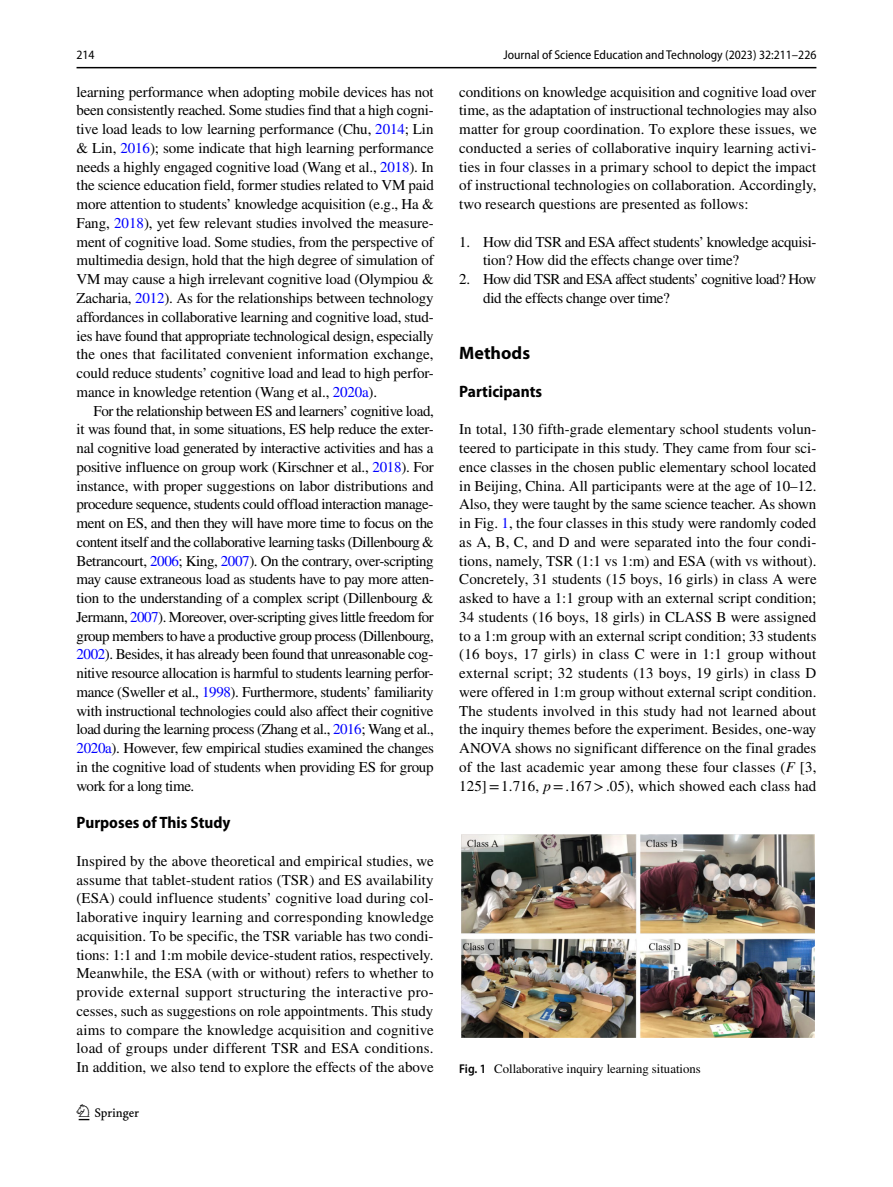
<style>
.page{position:relative;width:893px;height:1187px;background:#fff}
.page>*{position:absolute;margin:0;border:0;box-sizing:border-box;transform-origin:0 0}
.t1{font:22.5px "Springnew Regular 2";color:#000}
.t2{font:700 18px "Myriad Pro";color:#000}
.t3{font:700 semi-condensed 16.5px "Myriad Pro";color:#000}
.t4{font:15px/18.8px "STIX";letter-spacing:-.01em;color:#000;text-align:justify}
.t5{font:15px/18.8px "STIX";letter-spacing:-.03em;color:#000}
.t6{font:semi-condensed 12.75px "Myriad Pro";color:#000}
.t7{font:12.75px "STIX";color:#000}
.s1{color:#00f}
.s2{font-style:italic}
.s3{font-family:"Myriad Pro";font-weight:600;font-stretch:semi-condensed}
</style>
<div class="page">
<hr style="left:77px;top:67px;width:739px;height:1px;background:#000">
<img style="left:462px;top:834px;width:352px;height:203px">
<p class="t6" style="left:77px;top:48px;width:20px">214</p>
<p class="t6" style="left:503px;top:48px;width:314px">Journal of Science Education and Technology (2023) 32:211–226</p>
<p class="t4" style="left:77px;top:83px;width:359px">learning performance when adopting mobile devices has not been consistently reached. Some studies find that a high cogni&shy;tive load leads to low learning performance (Chu, <span class="s1">2014</span>; Lin &amp; Lin, <span class="s1">2016</span>); some indicate that high learning performance needs a highly engaged cognitive load (Wang et al., <span class="s1">2018</span>). In the science education field, former studies related to VM paid more attention to students’ knowledge acquisition (e.g., Ha &amp; Fang, <span class="s1">2018</span>), yet few relevant studies involved the measure&shy;ment of cognitive load. Some studies, from the perspective of multimedia design, hold that the high degree of simulation of VM may cause a high irrelevant cognitive load (Olympiou &amp; Zacharia, <span class="s1">2012</span>). As for the relationships between technology affordances in collaborative learning and cognitive load, stud&shy;ies have found that appropriate technological design, especially the ones that facilitated convenient information exchange, could reduce students’ cognitive load and lead to high perfor&shy;mance in knowledge retention (Wang et al., <span class="s1">2020a</span>).</p>
<p class="t4" style="left:77px;top:402px;width:359px;text-indent:17px">For the relationship between ES and learners’ cognitive load, it was found that, in some situations, ES help reduce the exter&shy;nal cognitive load generated by interactive activities and has a positive influence on group work (Kirschner et al., <span class="s1">2018</span>). For instance, with proper suggestions on labor distributions and procedure sequence, students could offload interaction manage&shy;ment on ES, and then they will have more time to focus on the content itself and the collaborative learning tasks (Dillenbourg &amp; Betrancourt, <span class="s1">2006</span>; King, <span class="s1">2007</span>). On the contrary, over-scripting may cause extraneous load as students have to pay more atten&shy;tion to the understanding of a complex script (Dillenbourg &amp; Jermann, <span class="s1">2007</span>). Moreover, over-scripting gives little freedom for group members to have a productive group process (Dillenbourg, <span class="s1">2002</span>). Besides, it has already been found that unreasonable cog&shy;nitive resource allocation is harmful to students learning perfor&shy;mance (Sweller et al., <span class="s1">1998</span>). Furthermore, students’ familiarity with instructional technologies could also affect their cognitive load during the learning process (Zhang et al., <span class="s1">2016</span>; Wang et al., <span class="s1">2020a</span>). However, few empirical studies examined the changes in the cognitive load of students when providing ES for group work for a long time.</p>
<p class="t3" style="left:77px;top:813px;width:156px">Purposes of This Study</p>
<p class="t4" style="left:77px;top:852px;width:359px">Inspired by the above theoretical and empirical studies, we assume that tablet-student ratios (TSR) and ES availability (ESA) could influence students’ cognitive load during col&shy;laborative inquiry learning and corresponding knowledge acquisition. To be specific, the TSR variable has two condi&shy;tions: 1:1 and 1:m mobile device-student ratios, respectively.<br>Meanwhile, the ESA (with or without) refers to whether to provide external support structuring the interactive pro&shy;cesses, such as suggestions on role appointments. This study aims to compare the knowledge acquisition and cognitive load of groups under different TSR and ESA conditions.<br>In addition, we also tend to explore the effects of the above</p>
<h1 class="t1" style="left:79px;top:1104px;width:62px">1 3</h1>
<p class="t4" style="left:459px;top:83px;width:359px">conditions on knowledge acquisition and cognitive load over time, as the adaptation of instructional technologies may also matter for group coordination. To explore these issues, we conducted a series of collaborative inquiry learning activi&shy;ties in four classes in a primary school to depict the impact of instructional technologies on collaboration. Accordingly, two research questions are presented as follows:</p>
<p class="t4" style="left:483px;top:233px;width:335px;text-indent:-24px">1. How did TSR and ESA affect students’ knowledge acquisi&shy;tion? How did the effects change over time?</p>
<p class="t5" style="left:483px;top:271px;width:334px;text-indent:-24px">2. How did TSR and ESA affect students’ cognitive load? How did the effects change over time?</p>
<p class="t2" style="left:459px;top:341px;width:72px">Methods</p>
<p class="t3" style="left:459px;top:382px;width:84px">Participants</p>
<p class="t4" style="left:459px;top:421px;width:359px">In total, 130 fifth-grade elementary school students volun&shy;teered to participate in this study. They came from four sci&shy;ence classes in the chosen public elementary school located in Beijing, China. All participants were at the age of 10–12.<br>Also, they were taught by the same science teacher. As shown in Fig. <span class="s1">1</span>, the four classes in this study were randomly coded as A, B, C, and D and were separated into the four condi&shy;tions, namely, TSR (1:1 vs 1:m) and ESA (with vs without).<br>Concretely, 31 students (15 boys, 16 girls) in class A were asked to have a 1:1 group with an external script condition; 34 students (16 boys, 18 girls) in CLASS B were assigned to a 1:m group with an external script condition; 33 students (16 boys, 17 girls) in class C were in 1:1 group without external script; 32 students (13 boys, 19 girls) in class D were offered in 1:m group without external script condition.<br>The students involved in this study had not learned about the inquiry themes before the experiment. Besides, one-way ANOVA shows no significant difference on the final grades of the last academic year among these four classes (<span class="s2">F</span> [3, 125]=1.716, <span class="s2">p</span>=.167&gt;.05), which showed each class had</p>
<p class="t7" style="left:459px;top:1059px;width:243px"><span class="s3">Fig. 1</span> Collaborative inquiry learning situations</p>
</div>
